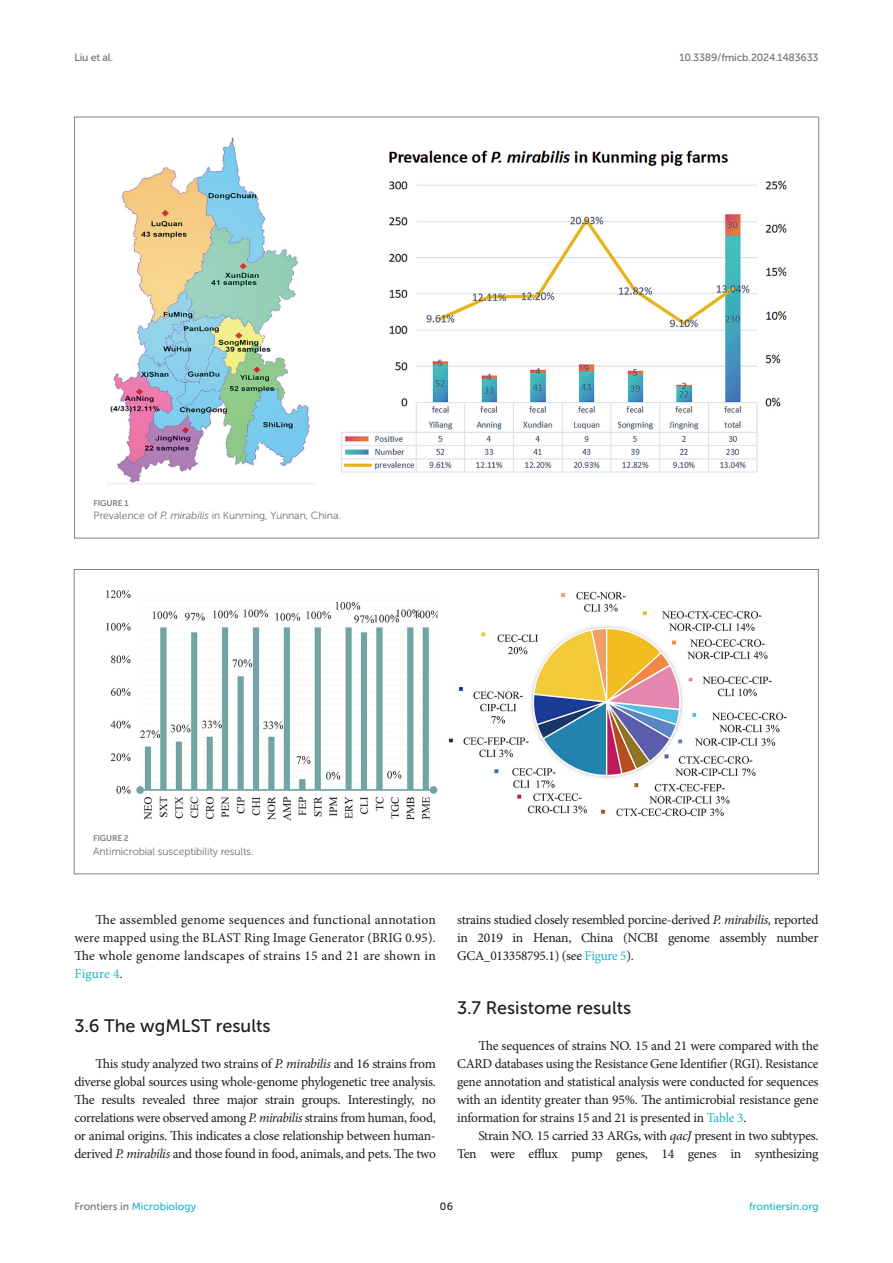
<style>
.page{position:relative;width:893px;height:1263px;background:#fff}
.page>*{position:absolute;margin:0;border:0;box-sizing:border-box;transform-origin:0 0}
.HEAD_2{font:18px "Museo Sans 500";color:#1b1c1b}
.TEXT{font:13.5px/18px "Minion Pro";letter-spacing:-.02em;color:#1b1c1b;text-align:justify}
.FIG_LEG{font:10.5px "Museo Sans 300";letter-spacing:-.01em;color:#706f70}
.t1{font:10.5px "Museo Sans 500";color:#1db5c3}
.t2{font:10.5px "Museo Sans 500";letter-spacing:-.015em;color:#706f70}
.t3{font:10.5px "Museo Sans 500";color:#1b1c1b}
.FIG_HD{font:8.25px "Museo Sans 700";letter-spacing:-.01em;color:#7e7f7f}
.s1{font-style:italic}
.s2{color:#1db5c3}
.s3{color:#706f70}
</style>
<div class="page">
<img style="left:106px;top:590px;width:681px;height:231px">
<img style="left:107px;top:137px;width:680px;height:348px">
<p class="t2" style="left:74px;top:51px;width:40px">Liu et al.</p>
<p class="t2" style="left:679px;top:51px;width:141px">10.3389/fmicb.2024.1483633</p>
<p class="FIG_HD" style="left:94px;top:498px;width:37px">FIGURE 1</p>
<p class="FIG_LEG" style="left:94px;top:510px;width:249px">Prevalence of <span class="s1">P. mirabilis</span> in Kunming, Yunnan, China.</p>
<p class="FIG_HD" style="left:93px;top:834px;width:37px">FIGURE 2</p>
<p class="FIG_LEG" style="left:93px;top:846px;width:162px">Antimicrobial susceptibility results.</p>
<p class="TEXT" style="left:74px;top:911px;width:363px;text-indent:21px">The assembled genome sequences and functional annotation were mapped using the BLAST Ring Image Generator (BRIG 0.95).<br>The whole genome landscapes of strains 15 and 21 are shown in <span class="s2">Figure 4</span>.</p>
<p class="HEAD_2" style="left:74px;top:1016px;width:198px">3.6 The wgMLST results</p>
<p class="TEXT" style="left:74px;top:1055px;width:363px;text-indent:21px">This study analyzed two strains of <span class="s1">P. mirabilis</span> and 16 strains from diverse global sources using whole-genome phylogenetic tree analysis.<br>The results revealed three major strain groups. Interestingly, no correlations were observed among <span class="s1">P. mirabilis</span> strains from human, food, or animal origins. This indicates a close relationship between human&shy;derived <span class="s1">P. mirabilis</span> and those found in food, animals, and pets. The two</p>
<p class="TEXT" style="left:457px;top:911px;width:363px">strains studied closely resembled porcine-derived <span class="s1">P. mirabilis,</span> reported in 2019 in Henan, China (NCBI genome assembly number GCA_013358795.1) (see <span class="s2">Figure 5</span>).</p>
<p class="HEAD_2" style="left:457px;top:998px;width:176px">3.7 Resistome results</p>
<p class="TEXT" style="left:457px;top:1037px;width:363px;text-indent:21px">The sequences of strains NO. 15 and 21 were compared with the CARD databases using the Resistance Gene Identifier (RGI). Resistance gene annotation and statistical analysis were conducted for sequences with an identity greater than 95%. The antimicrobial resistance gene information for strains 15 and 21 is presented in <span class="s2">Table 3</span>.</p>
<p class="TEXT" style="left:457px;top:1127px;width:363px;text-align:right">Strain NO. 15 carried 33 ARGs, with <span class="s1">qacJ</span> present in two subtypes.<br>Ten were efflux pump genes, 14 genes in synthesizing</p>
<p class="t1" style="left:74px;top:1200px;width:123px"><span class="s3">Frontiers in</span> Microbiology</p>
<p class="t3" style="left:440px;top:1200px;width:15px">06</p>
<p class="t1" style="left:749px;top:1200px;width:71px">frontiersin.org</p>
</div>
